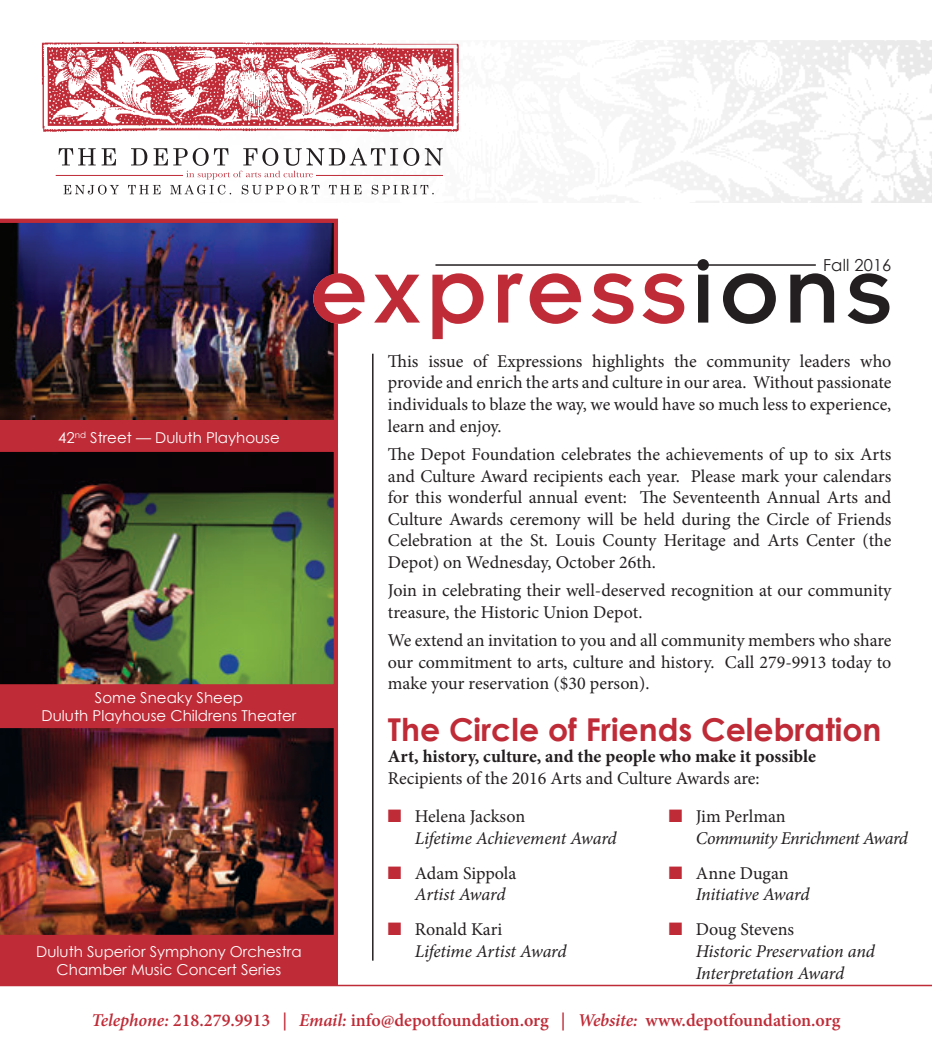
<style>
.page{position:relative;width:932px;height:1053px;background:#fff}
.page>*{position:absolute;margin:0;border:0;box-sizing:border-box;transform-origin:0 0}
.t1{font:99px "Insignia";letter-spacing:.05em;color:#bf2b37}
.t2{font:700 31.5px "Century Gothic";color:#bf2b37}
.t3{font:18px/21.6px "Minion Pro";color:#231f20;text-align:justify}
.t4{font:italic 18px/21.6px "Minion Pro";letter-spacing:-.01em;color:#231f20}
.t5{font:600 18px "Minion Pro";color:#bf2b37}
.t6{font:700 18px "Minion Pro";color:#231f20}
.t7{font:italic 18px/21.6px "Minion Pro";letter-spacing:-.035em;color:#231f20}
.t8{font:16.5px "Century Gothic";letter-spacing:.01em;color:#231f20}
.t9{font:15px/18px "Century Gothic";color:#fff;text-align:center}
.s1{color:#231f20}
.s2{color:#bf2b37}
.s3{font-style:normal}
.s4{font-style:italic}
</style>
<div class="page">
<div style="left:0;top:418px;width:338px;height:568px;background:#bf2b37"></div>
<img style="left:0;top:219px;width:338px;height:201px">
<img style="left:0;top:451px;width:334px;height:234px">
<img style="left:0;top:728px;width:334px;height:207px">
<div style="left:313px;top:274px;width:51px;height:49px;background:#fff;border-radius:50%"></div>
<img style="left:55px;top:40px;width:877px;height:162px">
<img style="left:41px;top:41px;width:418px;height:92px">
<svg style="left:59px;top:148px;width:37px;height:17px"></svg>
<svg style="left:102px;top:148px;width:14px;height:17px"></svg>
<hr style="left:56px;top:175px;width:387px;height:1px;background:#bf2b37">
<svg style="left:64px;top:185px;width:55px;height:9px"></svg>
<svg style="left:128px;top:148px;width:315px;height:46px"></svg>
<hr style="left:435px;top:264px;width:380px;height:2px;background:#231f20">
<svg style="left:0;top:985px;width:932px;height:2px"></svg>
<hr style="left:372px;top:354px;width:1px;height:607px;background:#231f20">
<p class="t8" style="left:823px;top:255px;width:70px">Fall 2016</p>
<h1 class="t1" style="left:309px;top:241px;width:583px">express<span class="s1">ions</span></h1>
<p class="t3" style="left:388px;top:350px;width:505px">This issue of Expressions highlights the community leaders who provide and enrich the arts and culture in our area. Without passionate individuals to blaze the way, we would have so much less to experience, learn and enjoy.</p>
<p class="t3" style="left:388px;top:443px;width:505px">The Depot Foundation celebrates the achievements of up to six Arts and Culture Award recipients each year. Please mark your calendars for this wonderful annual event: The Seventeenth Annual Arts and Culture Awards ceremony will be held during the Circle of Friends Celebration at the St. Louis County Heritage and Arts Center (the Depot) on Wednesday, October 26th.</p>
<p class="t3" style="left:388px;top:580px;width:505px">Join in celebrating their well-deserved recognition at our community treasure, the Historic Union Depot.</p>
<p class="t3" style="left:388px;top:630px;width:505px">We extend an invitation to you and all community members who share our commitment to arts, culture and history. Call 279-9913 today to make your reservation ($30 person).</p>
<h2 class="t2" style="left:388px;top:709px;width:495px">The Circle of Friends Celebration</h2>
<p class="t6" style="left:388px;top:744px;width:430px">Art, history, culture, and the people who make it possible</p>
<p class="t3" style="left:388px;top:767px;width:373px">Recipients of the 2016 Arts and Culture Awards are:</p>
<p class="t4" style="left:415px;top:805px;width:203px;text-indent:-27px"><span class="s2">■</span> <span class="s3">Helena Jackson<br></span>Lifetime Achievement Award</p>
<p class="t3" style="left:415px;top:862px;width:103px;text-indent:-27px"><span class="s2">■</span> Adam Sippola<br><span class="s4">Artist Award</span></p>
<p class="t4" style="left:415px;top:919px;width:153px;text-indent:-27px"><span class="s2">■</span> <span class="s3">Ronald Kari<br></span>Lifetime Artist Award</p>
<p class="t9" style="left:58px;top:428px;width:223px">42<sup>nd</sup> Street — Duluth Playhouse</p>
<p class="t9" style="left:42px;top:688px;width:256px">Some Sneaky Sheep<br>Duluth Playhouse Childrens Theater</p>
<p class="t7" style="left:696px;top:805px;width:213px;text-indent:-27px"><span class="s2">■</span> <span class="s3">Jim Perlman<br></span>Community Enrichment Award</p>
<p class="t4" style="left:696px;top:862px;width:115px;text-indent:-27px"><span class="s2">■</span> <span class="s3">Anne Dugan<br></span>Initiative Award</p>
<p class="t4" style="left:696px;top:919px;width:180px;text-indent:-27px"><span class="s2">■</span> <span class="s3">Doug Stevens<br></span>Historic Preservation and<br>Interpretation Award</p>
<p class="t5" style="left:91px;top:1008px;width:750px"><span class="s4">Telephone:</span> 218.279.9913 | <span class="s4">Email:</span> info@depotfoundation.org | <span class="s4">Website:</span> www.depotfoundation.org</p>
<p class="t9" style="left:36px;top:942px;width:267px">Duluth Superior Symphony Orchestra<br>Chamber Music Concert Series</p>
</div>
